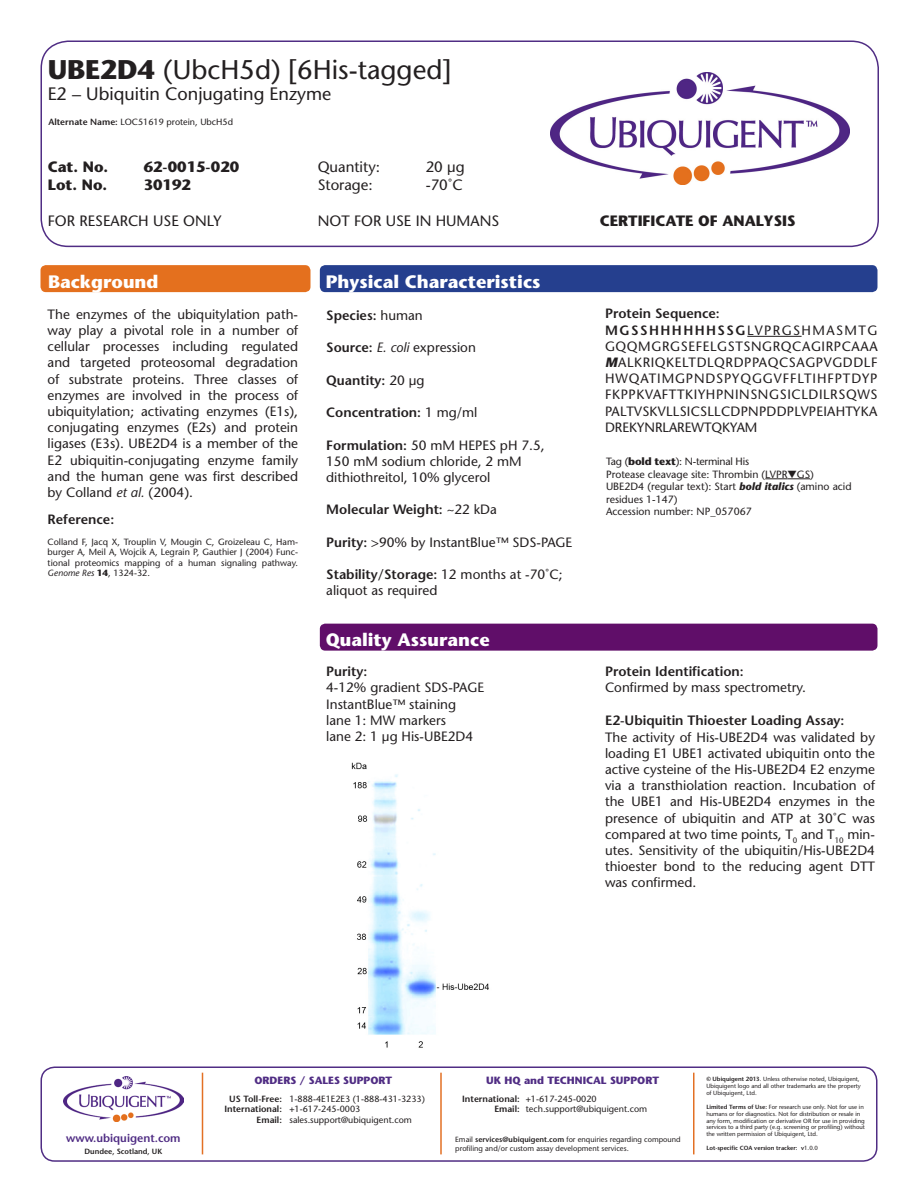
<style>
.page{position:relative;width:918px;height:1188px;background:#fff}
.page>*{position:absolute;margin:0;border:0;box-sizing:border-box;transform-origin:0 0}
.t1{font:27px "Stone Sans";color:#231f20}
.t2{font:700 18px "Stone Sans";color:#fff}
.t3{font:18px "Stone Sans";color:#231f20}
.t4{font:15px "Stone Sans";color:#231f20}
.t5{font:700 15px "Stone Sans";color:#231f20}
.t6{font:13.5px/16.2px "Stone Sans";color:#231f20;text-align:justify}
.t7{font:600 13.5px "Stone Sans";color:#231f20}
.t8{font:600 11.4px "Stone Sans";color:#502d84}
.t9{font:10.5px/12.6px "Stone Sans";color:#231f20}
.t10{font:700 10.5px "Stone Sans";color:#502d84}
.t11{font:10.5px "Stone Sans";letter-spacing:-.02em;color:#231f20}
.t12{font:9px/10.5px "Stone Sans";color:#231f20}
.t13{font:600 9px "Stone Sans";color:#231f20}
.t14{font:7.5px/9px "Stone Sans";color:#231f20}
.t15{font:600 7.5px "Stone Sans";color:#231f20}
.t16{font:6px/6.9px "Stone Sans";color:#231f20}
.t17{font:600 6px "Stone Sans";color:#231f20}
.s1{font-weight:700}
.s2{font-weight:600}
.s3{font-style:italic}
.s4{font-weight:400}
.s5{font-weight:700;font-style:italic}
</style>
<div class="page">
<div style="left:40px;top:40px;width:839px;height:207px;border:2px solid #502d84;border-radius:27px"></div>
<img style="left:550px;top:73px;width:299px;height:112px">
<div style="left:40px;top:1066px;width:838px;height:96px;border:2px solid #502d84;border-radius:14px"></div>
<hr style="left:202px;top:1073px;width:1px;height:81px;background:#e37024">
<hr style="left:440px;top:1073px;width:2px;height:81px;background:#e37024">
<hr style="left:693px;top:1073px;width:1px;height:81px;background:#e37024">
<img style="left:64px;top:1077px;width:120px;height:44px">
<div style="left:41px;top:265px;width:269px;height:27px;background:#e4701e;border-radius:5px"></div>
<div style="left:320px;top:265px;width:557px;height:27px;background:#253f8e;border-radius:5px"></div>
<div style="left:320px;top:624px;width:557px;height:27px;background:#600e69;border-radius:5px"></div>
<hr style="left:747px;top:336px;width:55px;height:1px;background:#231f20">
<svg style="left:765px;top:479px;width:45px;height:1px"></svg>
<img style="left:351px;top:762px;width:138px;height:286px">
<p class="t1" style="left:48px;top:53px;width:405px"><span class="s1">UBE2D4</span> (UbcH5d) [6His-tagged]</p>
<p class="t3" style="left:48px;top:83px;width:285px">E2 – Ubiquitin Conjugating Enzyme</p>
<p class="t12" style="left:48px;top:116px;width:186px"><span class="s2">Alternate Name:</span> LOC51619 protein, UbcH5d</p>
<p class="t5" style="left:48px;top:157px;width:62px">Cat. No.</p>
<p class="t5" style="left:144px;top:157px;width:97px">62-0015-020</p>
<p class="t4" style="left:318px;top:158px;width:64px">Quantity:</p>
<p class="t4" style="left:426px;top:158px;width:41px">20 µg</p>
<p class="t5" style="left:48px;top:175px;width:61px">Lot. No.</p>
<p class="t5" style="left:144px;top:175px;width:49px">30192</p>
<p class="t4" style="left:318px;top:176px;width:57px">Storage:</p>
<p class="t4" style="left:426px;top:176px;width:39px">-70˚C</p>
<p class="t4" style="left:48px;top:212px;width:175px">FOR RESEARCH USE ONLY</p>
<p class="t4" style="left:318px;top:212px;width:183px">NOT FOR USE IN HUMANS</p>
<p class="t2" style="left:48px;top:270px;width:112px">Background</p>
<p class="t2" style="left:326px;top:270px;width:216px">Physical Characteristics</p>
<p class="t6" style="left:48px;top:306px;width:252px">The enzymes of the ubiquitylation path&shy;way play a pivotal role in a number of cellular processes including regulated and targeted proteosomal degradation of substrate proteins. Three classes of enzymes are involved in the process of ubiquitylation; activating enzymes (E1s), conjugating enzymes (E2s) and protein ligases (E3s). UBE2D4 is a member of the E2 ubiquitin-conjugating enzyme family and the human gene was first described by Colland <span class="s3">et al.</span> (2004).</p>
<p class="t7" style="left:48px;top:511px;width:68px">Reference:</p>
<p class="t12" style="left:48px;top:536px;width:252px;text-align:justify">Colland F, Jacq X, Trouplin V, Mougin C, Groizeleau C, Ham&shy;burger A, Meil A, Wojcik A, Legrain P, Gauthier J (2004) Func&shy;tional proteomics mapping of a human signaling pathway.<br><span class="s3">Genome Res</span> <span class="s1">14</span>, 1324-32.</p>
<p class="t7" style="left:326px;top:307px;width:98px">Species: <span class="s4">human</span></p>
<p class="t6" style="left:326px;top:339px;width:151px"><span class="s2">Source:</span> <span class="s3">E. coli</span> expression</p>
<p class="t7" style="left:326px;top:372px;width:100px">Quantity: <span class="s4">20 μg</span></p>
<p class="t7" style="left:326px;top:404px;width:153px">Concentration: <span class="s4">1 mg/ml</span></p>
<p class="t6" style="left:326px;top:437px;width:220px;text-align:left"><span class="s2">Formulation:</span> 50 mM HEPES pH 7.5,<br>150 mM sodium chloride, 2 mM dithiothreitol, 10% glycerol</p>
<p class="t7" style="left:326px;top:501px;width:172px">Molecular Weight: <span class="s4">~22 kDa</span></p>
<p class="t6" style="left:326px;top:534px;width:248px"><span class="s2">Purity:</span> &gt;90% by InstantBlue™ SDS-PAGE</p>
<p class="t6" style="left:326px;top:566px;width:238px"><span class="s2">Stability/Storage:</span> 12 months at -70˚C; aliquot as required</p>
<p class="t2" style="left:326px;top:629px;width:165px">Quality Assurance</p>
<p class="t5" style="left:600px;top:211px;width:197px">CERTIFICATE OF ANALYSIS</p>
<p class="t7" style="left:605px;top:305px;width:116px">Protein Sequence:</p>
<p class="t6" style="left:605px;top:322px;width:274px"><span class="s2">MGSSHHHHHHSSG</span>LVPRGSHMASMTG GQQMGRGSEFELGSTSNGRQCAGIRPCAAA <span class="s5">M</span>ALKRIQKELTDLQRDPPAQCSAGPVGDDLF HWQATIMGPNDSPYQGGVFFLTIHFPTDYP FKPPKVAFTTKIYHPNINSNGSICLDILRSQWS PALTVSKVLLSICSLLCDPNPDDPLVPEIAHTYKA DREKYNRLAREWTQKYAM</p>
<p class="t11" style="left:606px;top:455px;width:145px">Tag (<span class="s1">bold text</span>): N-terminal His</p>
<p class="t9" style="left:606px;top:467px;width:209px">Protease cleavage site: Thrombin (LVPR▼GS)</p>
<p class="t9" style="left:606px;top:480px;width:247px">UBE2D4 (regular text): Start <span class="s5">bold italics</span> (amino acid residues 1-147)</p>
<p class="t9" style="left:606px;top:505px;width:147px">Accession number: NP_057067</p>
<p class="t7" style="left:605px;top:663px;width:140px">Protein Identification:</p>
<p class="t6" style="left:605px;top:679px;width:203px">Confirmed by mass spectrometry.</p>
<p class="t7" style="left:326px;top:663px;width:43px">Purity:</p>
<p class="t6" style="left:326px;top:680px;width:159px">4-12% gradient SDS-PAGE</p>
<p class="t6" style="left:326px;top:696px;width:131px">InstantBlue™ staining</p>
<p class="t6" style="left:326px;top:712px;width:149px">lane 1: MW markers lane 2: 1 µg His-UBE2D4</p>
<p class="t7" style="left:605px;top:712px;width:241px">E2-Ubiquitin Thioester Loading Assay:</p>
<p class="t6" style="left:605px;top:729px;width:272px">The activity of His-UBE2D4 was validated by loading E1 UBE1 activated ubiquitin onto the active cysteine of the His-UBE2D4 E2 enzyme via a transthiolation reaction. Incubation of the UBE1 and His-UBE2D4 enzymes in the presence of ubiquitin and ATP at 30˚C was compared at two time points, T<sub>0</sub> and T<sub>10</sub> min&shy;utes. Sensitivity of the ubiquitin/His-UBE2D4 thioester bond to the reducing agent DTT was confirmed.</p>
<p class="t8" style="left:66px;top:1131px;width:116px">www.ubiquigent.com</p>
<p class="t15" style="left:85px;top:1147px;width:79px">Dundee, Scotland, UK</p>
<p class="t10" style="left:254px;top:1074px;width:139px">ORDERS / SALES SUPPORT</p>
<p class="t12" style="left:229px;top:1093px;width:197px"><span class="s2">US Toll-Free:</span> 1-888-4E1E2E3 (1-888-431-3233)</p>
<p class="t13" style="left:224px;top:1104px;width:138px">International: +<span class="s4">1-617-245-0003</span></p>
<p class="t12" style="left:257px;top:1115px;width:157px"><span class="s2">Email:</span> sales.support@ubiquigent.com</p>
<p class="t10" style="left:486px;top:1074px;width:174px">UK HQ and TECHNICAL SUPPORT</p>
<p class="t12" style="left:494px;top:1093px;width:154px;text-indent:-32px"><span class="s2">International: +</span>1-617-245-0020<br><span class="s2">Email:</span> tech.support@ubiquigent.com</p>
<p class="t14" style="left:455px;top:1134px;width:227px">Email <span class="s2">services@ubiquigent.com</span> for enquiries regarding compound profiling and/or custom assay development services.</p>
<p class="t16" style="left:706px;top:1076px;width:156px"><span class="s2">© Ubiquigent 2013</span>. Unless otherwise noted, Ubiquigent,<br>Ubiquigent logo and all other trademarks are the property of Ubiquigent, Ltd.</p>
<p class="t16" style="left:706px;top:1103px;width:160px"><span class="s2">Limited Terms of Use:</span> For research use only. Not for use in humans or for diagnostics. Not for distribution or resale in any form, modification or derivative OR for use in providing services to a third party (e.g. screening or profiling) without the written permission of Ubiquigent, Ltd.</p>
<p class="t17" style="left:706px;top:1144px;width:113px">Lot-specific COA version tracker: v<span class="s4">1.0.0</span></p>
</div>
